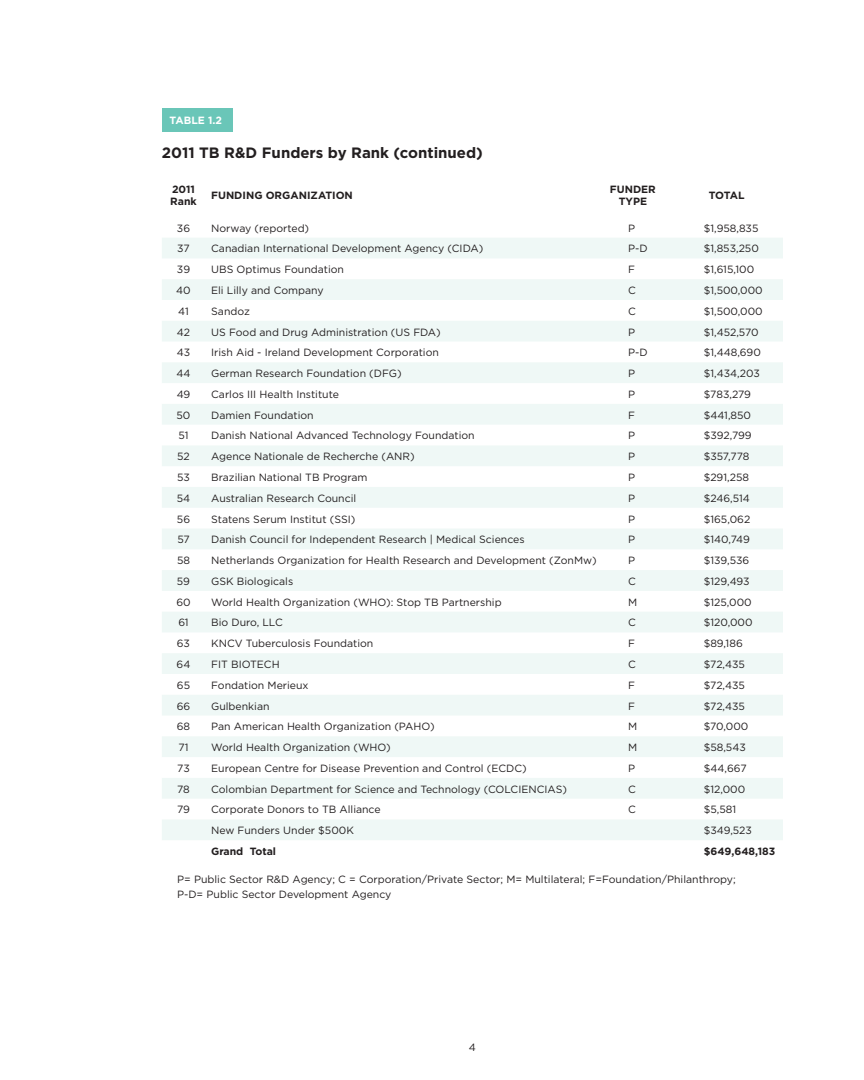
<style>
.page{position:relative;width:864px;height:1080px;background:#fff}
.page>*{position:absolute;margin:0;border:0;box-sizing:border-box;transform-origin:0 0}
.t1{font:700 15px "Gotham";color:#231f20}
.t2{font:10.5px/15px "Gotham";color:#231f20}
.t3{font:700 10.5px/12px "Gotham";color:#231f20}
.t4{font:700 10.5px "Gotham";color:#fff}
</style>
<div class="page">
<div style="left:162px;top:108px;width:71px;height:24px;background:#6ac6b8"></div>
<svg style="left:162px;top:238px;width:621px;height:602px;fill:#f1f8f6"></svg>
<p class="t4" style="left:170px;top:114px;width:15px">Table</p>
<p class="t4" style="left:208px;top:114px;width:15px">1.2</p>
<h1 class="t1" style="left:162px;top:144px;width:323px">2011 TB R&amp;D Funders by Rank (continued)</h1>
<p class="t3" style="left:170px;top:183px;width:28px">2011<br>Rank</p>
<p class="t3" style="left:211px;top:189px;width:143px">FUNDING ORGANIZATION</p>
<p class="t3" style="left:610px;top:183px;width:47px;text-align:center">FUNDER<br>TYPE</p>
<p class="t3" style="left:709px;top:189px;width:37px">TOTAL</p>
<p class="t2" style="left:177px;top:220px;width:15px">36</p>
<p class="t2" style="left:211px;top:220px;width:100px">Norway (reported)</p>
<p class="t2" style="left:628px;top:220px;width:9px">P</p>
<p class="t2" style="left:704px;top:220px;width:56px">$1,958,835</p>
<p class="t2" style="left:177px;top:241px;width:14px">37</p>
<p class="t2" style="left:211px;top:241px;width:274px">Canadian International Development Agency (CIDA)</p>
<p class="t2" style="left:628px;top:241px;width:21px">P-D</p>
<p class="t2" style="left:704px;top:241px;width:57px">$1,853,250</p>
<p class="t2" style="left:177px;top:262px;width:15px">39</p>
<p class="t2" style="left:211px;top:262px;width:134px">UBS Optimus Foundation</p>
<p class="t2" style="left:628px;top:262px;width:8px">F</p>
<p class="t2" style="left:704px;top:262px;width:52px">$1,615,100</p>
<p class="t2" style="left:176px;top:283px;width:16px">40</p>
<p class="t2" style="left:211px;top:283px;width:114px">Eli Lilly and Company</p>
<p class="t2" style="left:628px;top:283px;width:9px">C</p>
<p class="t2" style="left:704px;top:283px;width:61px">$1,500,000</p>
<p class="t2" style="left:178px;top:303px;width:12px">41</p>
<p class="t2" style="left:211px;top:303px;width:40px">Sandoz</p>
<p class="t2" style="left:628px;top:303px;width:9px">C</p>
<p class="t2" style="left:704px;top:303px;width:61px">$1,500,000</p>
<p class="t2" style="left:177px;top:324px;width:15px">42</p>
<p class="t2" style="left:211px;top:324px;width:231px">US Food and Drug Administration (US FDA)</p>
<p class="t2" style="left:628px;top:324px;width:9px">P</p>
<p class="t2" style="left:704px;top:324px;width:56px">$1,452,570</p>
<p class="t2" style="left:177px;top:345px;width:15px">43</p>
<p class="t2" style="left:211px;top:345px;width:229px">Irish Aid - Ireland Development Corporation</p>
<p class="t2" style="left:628px;top:345px;width:21px">P-D</p>
<p class="t2" style="left:704px;top:345px;width:59px">$1,448,690</p>
<p class="t2" style="left:176px;top:366px;width:16px">44</p>
<p class="t2" style="left:211px;top:366px;width:192px">German Research Foundation (DFG)</p>
<p class="t2" style="left:628px;top:366px;width:9px">P</p>
<p class="t2" style="left:704px;top:366px;width:58px">$1,434,203</p>
<p class="t2" style="left:177px;top:386px;width:15px">49</p>
<p class="t2" style="left:211px;top:386px;width:129px">Carlos III Health Institute</p>
<p class="t2" style="left:628px;top:386px;width:9px">P</p>
<p class="t2" style="left:704px;top:386px;width:49px">$783,279</p>
<p class="t2" style="left:177px;top:407px;width:15px">50</p>
<p class="t2" style="left:211px;top:407px;width:104px">Damien Foundation</p>
<p class="t2" style="left:628px;top:407px;width:8px">F</p>
<p class="t2" style="left:704px;top:407px;width:49px">$441,850</p>
<p class="t2" style="left:178px;top:428px;width:12px">51</p>
<p class="t2" style="left:211px;top:428px;width:265px">Danish National Advanced Technology Foundation</p>
<p class="t2" style="left:628px;top:428px;width:9px">P</p>
<p class="t2" style="left:704px;top:428px;width:50px">$392,799</p>
<p class="t2" style="left:177px;top:449px;width:14px">52</p>
<p class="t2" style="left:211px;top:449px;width:205px">Agence Nationale de Recherche (ANR)</p>
<p class="t2" style="left:628px;top:449px;width:9px">P</p>
<p class="t2" style="left:704px;top:449px;width:47px">$357,778</p>
<p class="t2" style="left:177px;top:470px;width:14px">53</p>
<p class="t2" style="left:211px;top:470px;width:158px">Brazilian National TB Program</p>
<p class="t2" style="left:628px;top:470px;width:9px">P</p>
<p class="t2" style="left:704px;top:470px;width:47px">$291,258</p>
<p class="t2" style="left:177px;top:490px;width:15px">54</p>
<p class="t2" style="left:211px;top:490px;width:147px">Australian Research Council</p>
<p class="t2" style="left:628px;top:490px;width:9px">P</p>
<p class="t2" style="left:704px;top:490px;width:48px">$246,514</p>
<p class="t2" style="left:177px;top:511px;width:15px">56</p>
<p class="t2" style="left:211px;top:511px;width:146px">Statens Serum Institut (SSI)</p>
<p class="t2" style="left:628px;top:511px;width:9px">P</p>
<p class="t2" style="left:704px;top:511px;width:48px">$165,062</p>
<p class="t2" style="left:177px;top:532px;width:14px">57</p>
<p class="t2" style="left:211px;top:532px;width:315px">Danish Council for Independent Research | Medical Sciences</p>
<p class="t2" style="left:628px;top:532px;width:9px">P</p>
<p class="t2" style="left:704px;top:532px;width:48px">$140,749</p>
<p class="t2" style="left:177px;top:553px;width:15px">58</p>
<p class="t2" style="left:211px;top:553px;width:387px">Netherlands Organization for Health Research and Development (ZonMw)</p>
<p class="t2" style="left:628px;top:553px;width:9px">P</p>
<p class="t2" style="left:704px;top:553px;width:47px">$139,536</p>
<p class="t2" style="left:177px;top:574px;width:15px">59</p>
<p class="t2" style="left:211px;top:574px;width:84px">GSK Biologicals</p>
<p class="t2" style="left:628px;top:574px;width:9px">C</p>
<p class="t2" style="left:704px;top:574px;width:48px">$129,493</p>
<p class="t2" style="left:176px;top:594px;width:16px">60</p>
<p class="t2" style="left:211px;top:594px;width:292px">World Health Organization (WHO): Stop TB Partnership</p>
<p class="t2" style="left:628px;top:594px;width:11px">M</p>
<p class="t2" style="left:704px;top:594px;width:50px">$125,000</p>
<p class="t2" style="left:178px;top:615px;width:12px">61</p>
<p class="t2" style="left:211px;top:615px;width:73px">Bio Duro, LLC</p>
<p class="t2" style="left:628px;top:615px;width:9px">C</p>
<p class="t2" style="left:704px;top:615px;width:50px">$120,000</p>
<p class="t2" style="left:177px;top:636px;width:15px">63</p>
<p class="t2" style="left:211px;top:636px;width:164px">KNCV Tuberculosis Foundation</p>
<p class="t2" style="left:628px;top:636px;width:8px">F</p>
<p class="t2" style="left:704px;top:636px;width:41px">$89,186</p>
<p class="t2" style="left:177px;top:657px;width:15px">64</p>
<p class="t2" style="left:211px;top:657px;width:70px">FIT BIOTECH</p>
<p class="t2" style="left:628px;top:657px;width:9px">C</p>
<p class="t2" style="left:704px;top:657px;width:43px">$72,435</p>
<p class="t2" style="left:177px;top:677px;width:15px">65</p>
<p class="t2" style="left:211px;top:677px;width:99px">Fondation Merieux</p>
<p class="t2" style="left:628px;top:677px;width:8px">F</p>
<p class="t2" style="left:704px;top:677px;width:43px">$72,435</p>
<p class="t2" style="left:177px;top:698px;width:15px">66</p>
<p class="t2" style="left:211px;top:698px;width:60px">Gulbenkian</p>
<p class="t2" style="left:628px;top:698px;width:8px">F</p>
<p class="t2" style="left:704px;top:698px;width:43px">$72,435</p>
<p class="t2" style="left:177px;top:719px;width:15px">68</p>
<p class="t2" style="left:211px;top:719px;width:225px">Pan American Health Organization (PAHO)</p>
<p class="t2" style="left:628px;top:719px;width:11px">M</p>
<p class="t2" style="left:704px;top:719px;width:46px">$70,000</p>
<p class="t2" style="left:178px;top:740px;width:12px">71</p>
<p class="t2" style="left:211px;top:740px;width:181px">World Health Organization (WHO)</p>
<p class="t2" style="left:628px;top:740px;width:11px">M</p>
<p class="t2" style="left:704px;top:740px;width:44px">$58,543</p>
<p class="t2" style="left:177px;top:761px;width:14px">73</p>
<p class="t2" style="left:211px;top:761px;width:317px">European Centre for Disease Prevention and Control (ECDC)</p>
<p class="t2" style="left:628px;top:761px;width:9px">P</p>
<p class="t2" style="left:704px;top:761px;width:44px">$44,667</p>
<p class="t2" style="left:177px;top:781px;width:14px">78</p>
<p class="t2" style="left:211px;top:781px;width:357px">Colombian Department for Science and Technology (COLCIENCIAS)</p>
<p class="t2" style="left:628px;top:781px;width:9px">C</p>
<p class="t2" style="left:704px;top:781px;width:43px">$12,000</p>
<p class="t2" style="left:177px;top:802px;width:14px">79</p>
<p class="t2" style="left:211px;top:802px;width:171px">Corporate Donors to TB Alliance</p>
<p class="t2" style="left:628px;top:802px;width:9px">C</p>
<p class="t2" style="left:704px;top:802px;width:34px">$5,581</p>
<p class="t2" style="left:211px;top:823px;width:143px">New Funders Under $500K</p>
<p class="t2" style="left:704px;top:823px;width:50px">$349,523</p>
<p class="t3" style="left:211px;top:845px;width:66px">Grand Total</p>
<p class="t3" style="left:704px;top:845px;width:73px">$649,648,183</p>
<p class="t2" style="left:177px;top:872px;width:560px">P= Public Sector R&amp;D Agency; C = Corporation/Private Sector; M= Multilateral; F=Foundation/Philanthropy;<br>P-D= Public Sector Development Agency</p>
<p class="t2" style="left:469px;top:1040px;width:9px">4</p>
</div>
